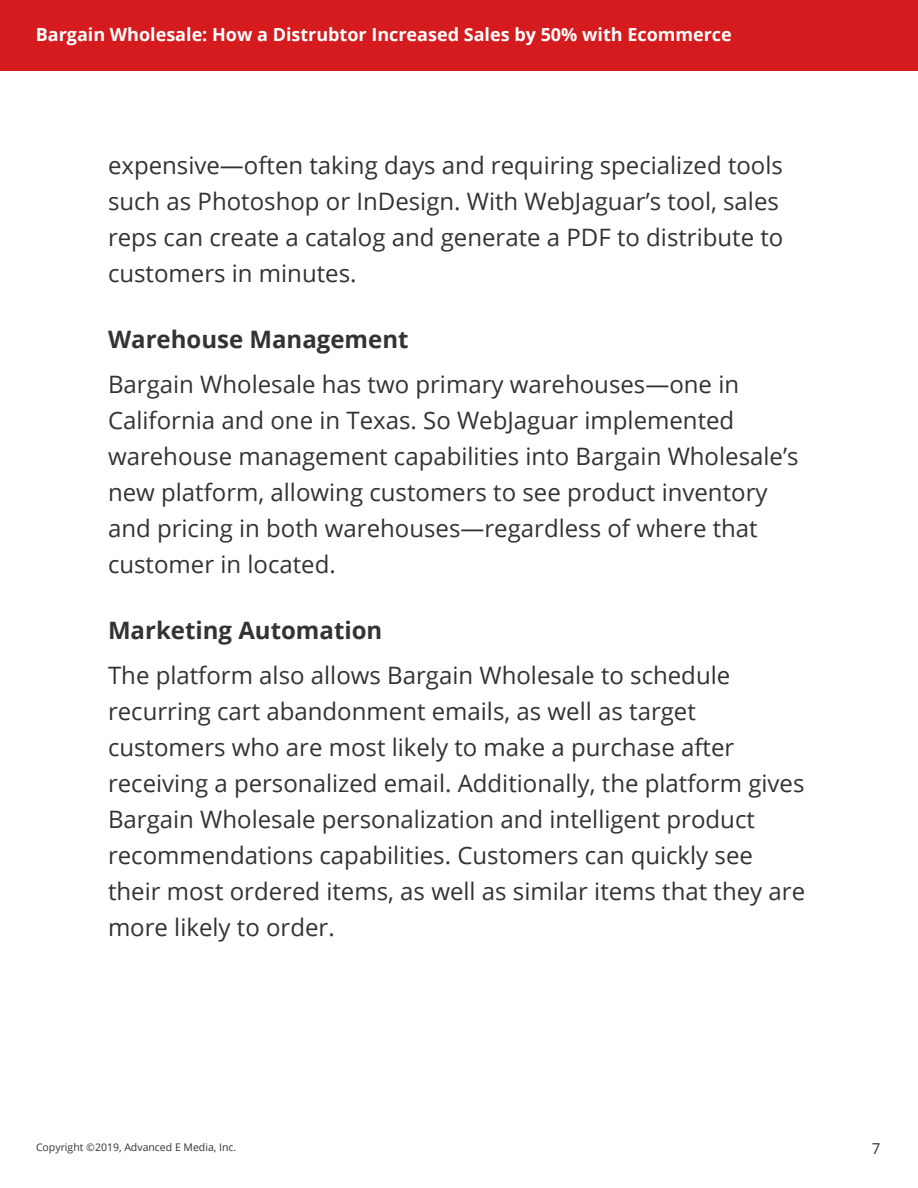
<style>
.page{position:relative;width:918px;height:1188px;background:#fff}
.page>*{position:absolute;margin:0;border:0;box-sizing:border-box;transform-origin:0 0}
.t1{font:24px/36px "Open Sans";color:#333}
.t2{font:700 24px "Open Sans";color:#333}
.t3{font:700 18px "Open Sans";color:#fff}
.t4{font:15px "Open Sans";color:#333}
.t5{font:10.5px "Open Sans";color:#333}
</style>
<div class="page">
<div style="left:0;top:0;width:918px;height:70px;background:#d51b1d"></div>
<p class="t3" style="left:36px;top:22px;width:698px">Bargain Wholesale: How a Distrubtor Increased Sales by 50% with Ecommerce</p>
<p class="t1" style="left:108px;top:146px;width:677px">expensive—often taking days and requiring specialized tools such as Photoshop or InDesign. With WebJaguar’s tool, sales reps can create a catalog and generate a PDF to distribute to customers in minutes.</p>
<p class="t2" style="left:108px;top:322px;width:302px">Warehouse Management</p>
<p class="t1" style="left:108px;top:365px;width:692px">Bargain Wholesale has two primary warehouses—one in California and one in Texas. So WebJaguar implemented warehouse management capabilities into Bargain Wholesale’s new platform, allowing customers to see product inventory and pricing in both warehouses—regardless of where that customer in located.</p>
<p class="t2" style="left:108px;top:613px;width:276px">Marketing Automation</p>
<p class="t1" style="left:108px;top:656px;width:699px">The platform also allows Bargain Wholesale to schedule recurring cart abandonment emails, as well as target customers who are most likely to make a purchase after receiving a personalized email. Additionally, the platform gives Bargain Wholesale personalization and intelligent product recommendations capabilities. Customers can quickly see their most ordered items, as well as similar items that they are more likely to order.</p>
<p class="t5" style="left:36px;top:1140px;width:202px">Copyright ©2019, Advanced E Media, Inc.</p>
<p class="t4" style="left:872px;top:1139px;width:10px">7</p>
</div>
